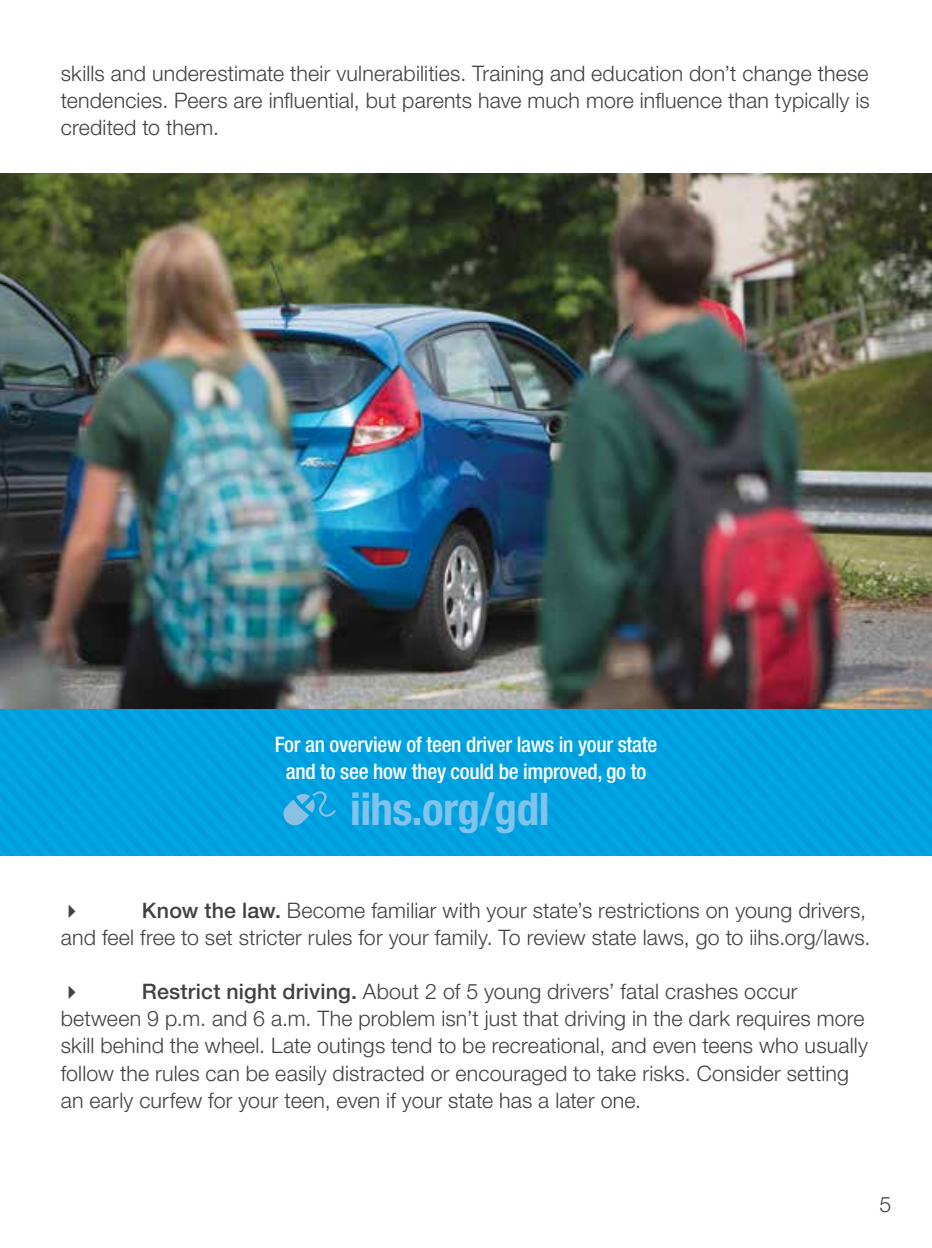
<style>
.page{position:relative;width:932px;height:1248px;background:#fff}
.page>*{position:absolute;margin:0;border:0;box-sizing:border-box;transform-origin:0 0}
.t1{font:700 condensed 45px "Helvetica Neue LT Pro";letter-spacing:-.015em;color:#80c3ec}
.t2{font:300 21.38px/27px "Helvetica Neue LT Pro";letter-spacing:.01em;color:#414042;text-align:justify}
.t3{font:500 condensed 21.38px/27px "Helvetica Neue LT Pro";letter-spacing:-.015em;color:#fff;text-align:center}
.s1{font-weight:500}
</style>
<div class="page">
<img style="left:0;top:173px;width:932px;height:536px">
<div style="left:0;top:709px;width:932px;height:146px;background:#00a1df"></div>
<svg style="left:283px;top:791px;width:52px;height:34px;background:#33ace0"></svg>
<p class="t2" style="left:61px;top:59px;width:810px">skills and underestimate their vulnerabilities. Training and education don’t change these tendencies. Peers are influential, but parents have much more influence than typically is credited to them.</p>
<p class="t3" style="left:275px;top:731px;width:384px">For an overview of teen driver laws in your state and to see how they could be improved, go to</p>
<h1 class="t1" style="left:350px;top:782px;width:201px">iihs.org/gdl</h1>
<p class="t2" style="left:61px;top:896px;width:811px;text-align:right"><span class="s1">Know the law.</span> Become familiar with your state’s restrictions on young drivers,<br>and feel free to set stricter rules for your family. To review state laws, go to iihs.org/laws.</p>
<p class="t2" style="left:61px;top:977px;width:808px;text-align:left;text-indent:81px"><span class="s1">Restrict night driving.</span> About 2 of 5 young drivers’ fatal crashes occur between 9 p.m. and 6 a.m. The problem isn’t just that driving in the dark requires more skill behind the wheel. Late outings tend to be recreational, and even teens who usually follow the rules can be easily distracted or encouraged to take risks. Consider setting an early curfew for your teen, even if your state has a later one.</p>
<p class="t2" style="left:879px;top:1189px;width:13px">5</p>
</div>
